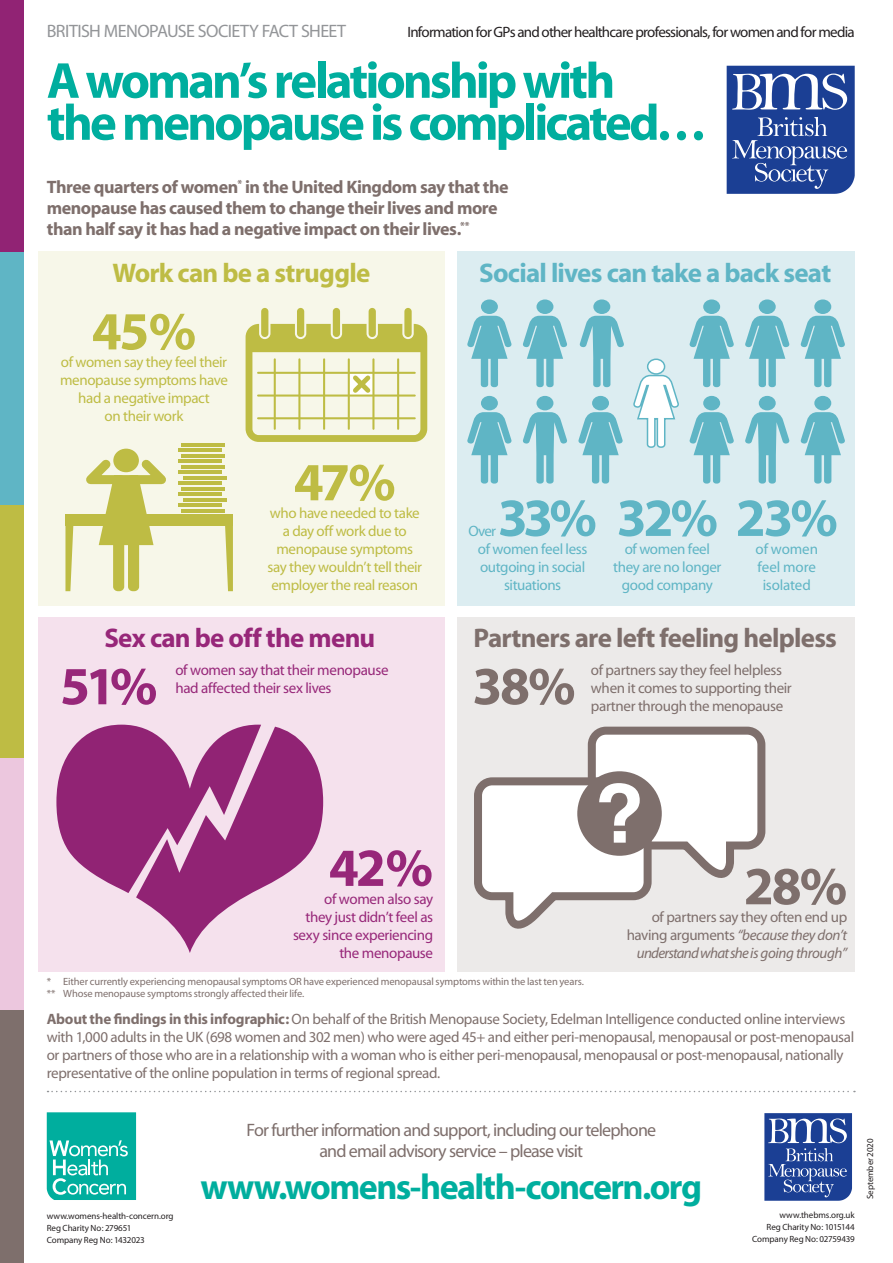
<style>
.page{position:relative;width:893px;height:1263px;background:#fff}
.page>*{position:absolute;margin:0;border:0;box-sizing:border-box;transform-origin:0 0}
.t1{font:700 54px "Myriad";color:#5fb5c5}
.t2{font:700 54px "Myriad";color:#bebc44}
.t3{font:700 54px "Myriad";color:#972779}
.t4{font:700 54px "Myriad";color:#7e6f6c}
.t5{font:700 51px/42px "Myriad";letter-spacing:-.06em;color:#00ae9e}
.t6{font:700 36px "Myriad";letter-spacing:-.045em;color:#00ae9e}
.t7{font:700 27px "Myriad";letter-spacing:-.025em;color:#7e6f6c}
.t8{font:700 27px "Myriad";letter-spacing:-.03em;color:#5fb5c5}
.t9{font:700 27px "Myriad";letter-spacing:-.03em;color:#bebc44}
.t10{font:700 27px "Myriad";letter-spacing:-.025em;color:#972779}
.t11{font:700 18px/21px "Myriad";letter-spacing:-.025em;color:#7e6f6c}
.t12{font:18px/21px "Myriad";letter-spacing:-.045em;color:#7e6f6c;text-align:center}
.t13{font:18px "Myriad";letter-spacing:-.03em;color:#939598}
.t14{font:15px/18px "Myriad";letter-spacing:-.025em;color:#7e6f6c}
.t15{font:15px/18px "Myriad";letter-spacing:-.025em;color:#bebc44;text-align:center}
.t16{font:15px/18px "Myriad";letter-spacing:-.025em;color:#972779;text-align:right}
.t17{font:15px/18px "Myriad";letter-spacing:-.025em;color:#5fb5c5;text-align:center}
.t18{font:15px "Myriad";letter-spacing:-.05em;color:#231f20}
.t19{font:italic 15px/18px "Myriad";letter-spacing:-.03em;color:#7e6f6c;text-align:right}
.t20{font:10.5px "Myriad";letter-spacing:-.01em;color:#7e6f6c}
.t21{font:9px "Myriad";letter-spacing:-.01em;color:#231f20}
.s1{font-style:normal}
.s2{font-weight:700}
</style>
<div class="page">
<div style="left:38px;top:617px;width:406px;height:354px;background:#f5e1ed"></div>
<svg style="left:56px;top:725px;width:267px;height:228px"></svg>
<div style="left:38px;top:252px;width:406px;height:354px;background:#f7f7e9"></div>
<div style="left:261px;top:308px;width:7px;height:29px;background:#bebc44;border-radius:4px"></div>
<div style="left:297px;top:308px;width:7px;height:29px;background:#bebc44;border-radius:4px"></div>
<div style="left:369px;top:308px;width:7px;height:29px;background:#bebc44;border-radius:4px"></div>
<div style="left:333px;top:308px;width:7px;height:29px;background:#bebc44;border-radius:4px"></div>
<div style="left:404px;top:308px;width:8px;height:29px;background:#bebc44;border-radius:4px"></div>
<svg style="left:246px;top:324px;width:181px;height:118px"></svg>
<div style="left:457px;top:252px;width:398px;height:354px;background:#dcedf1"></div>
<div style="left:457px;top:617px;width:398px;height:354px;background:#eceae9"></div>
<svg style="left:474px;top:726px;width:292px;height:203px"></svg>
<svg style="left:727px;top:66px;width:128px;height:128px;background:#3d5ca4"></svg>
<div style="left:0;top:0;width:23px;height:252px;background:#912374"></div>
<div style="left:0;top:252px;width:23px;height:253px;background:#5fb5c5"></div>
<div style="left:0;top:505px;width:23px;height:253px;background:#bebc44"></div>
<div style="left:0;top:758px;width:23px;height:252px;background:#ecc7de"></div>
<div style="left:0;top:1010px;width:23px;height:253px;background:#7e6f6c"></div>
<svg style="left:48px;top:1091px;width:807px;height:1px"></svg>
<svg style="left:764px;top:1113px;width:88px;height:88px;background:#4361a6"></svg>
<svg style="left:47px;top:1112px;width:89px;height:88px;background:#24b9ab"></svg>
<div style="left:536px;top:299px;width:17px;height:15px;background:#5fb5c5;border-radius:50%"></div>
<svg style="left:523px;top:316px;width:44px;height:71px"></svg>
<div style="left:592px;top:396px;width:17px;height:14px;background:#5fb5c5;border-radius:50%"></div>
<svg style="left:578px;top:412px;width:45px;height:72px"></svg>
<div style="left:536px;top:396px;width:17px;height:14px;background:#5fb5c5;border-radius:50%"></div>
<svg style="left:523px;top:412px;width:44px;height:72px"></svg>
<div style="left:593px;top:299px;width:17px;height:15px;background:#5fb5c5;border-radius:50%"></div>
<svg style="left:579px;top:316px;width:45px;height:71px"></svg>
<div style="left:648px;top:359px;width:17px;height:15px;background:#fff;border-radius:50%"></div>
<div style="left:647px;top:358px;width:18px;height:17px;border:2px solid #5fb5c5;border-radius:50%"></div>
<svg style="left:633px;top:374px;width:46px;height:74px"></svg>
<div style="left:703px;top:396px;width:17px;height:14px;background:#5fb5c5;border-radius:50%"></div>
<svg style="left:689px;top:412px;width:45px;height:72px"></svg>
<div style="left:703px;top:299px;width:17px;height:15px;background:#5fb5c5;border-radius:50%"></div>
<svg style="left:689px;top:316px;width:45px;height:71px"></svg>
<div style="left:481px;top:396px;width:17px;height:14px;background:#5fb5c5;border-radius:50%"></div>
<svg style="left:467px;top:412px;width:45px;height:72px"></svg>
<div style="left:481px;top:299px;width:17px;height:15px;background:#5fb5c5;border-radius:50%"></div>
<svg style="left:467px;top:316px;width:45px;height:71px"></svg>
<div style="left:814px;top:396px;width:17px;height:14px;background:#5fb5c5;border-radius:50%"></div>
<svg style="left:800px;top:412px;width:45px;height:72px"></svg>
<div style="left:814px;top:299px;width:17px;height:15px;background:#5fb5c5;border-radius:50%"></div>
<svg style="left:800px;top:316px;width:45px;height:71px"></svg>
<div style="left:759px;top:396px;width:17px;height:14px;background:#5fb5c5;border-radius:50%"></div>
<svg style="left:745px;top:412px;width:45px;height:72px"></svg>
<div style="left:759px;top:299px;width:17px;height:15px;background:#5fb5c5;border-radius:50%"></div>
<svg style="left:745px;top:316px;width:45px;height:71px"></svg>
<div style="left:65px;top:515px;width:168px;height:11px;background:#bebc44"></div>
<svg style="left:225px;top:526px;width:8px;height:65px"></svg>
<hr style="left:182px;top:509px;width:43px;height:4px;background:#bebc44">
<hr style="left:184px;top:476px;width:43px;height:4px;background:#bebc44">
<hr style="left:179px;top:493px;width:43px;height:3px;background:#bebc44">
<hr style="left:179px;top:460px;width:43px;height:3px;background:#bebc44">
<hr style="left:179px;top:504px;width:43px;height:3px;background:#bebc44">
<hr style="left:179px;top:471px;width:43px;height:3px;background:#bebc44">
<hr style="left:182px;top:487px;width:43px;height:4px;background:#bebc44">
<hr style="left:182px;top:454px;width:43px;height:4px;background:#bebc44">
<hr style="left:184px;top:498px;width:43px;height:4px;background:#bebc44">
<hr style="left:182px;top:465px;width:43px;height:4px;background:#bebc44">
<hr style="left:179px;top:482px;width:43px;height:3px;background:#bebc44">
<hr style="left:179px;top:449px;width:43px;height:3px;background:#bebc44">
<hr style="left:182px;top:443px;width:43px;height:4px;background:#bebc44">
<div style="left:113px;top:449px;width:26px;height:23px;background:#bebc44;border-radius:50%"></div>
<svg style="left:65px;top:451px;width:118px;height:140px"></svg>
<p class="t13" style="left:47px;top:22px;width:301px">BRITISH MENOPAUSE SOCIETY FACT SHEET</p>
<p class="t18" style="left:408px;top:25px;width:449px">Information for GPs and other healthcare professionals, for women and for media</p>
<p class="t5" style="left:47px;top:61px;width:662px">A woman’s relationship with<br>the menopause is complicated…</p>
<p class="t11" style="left:47px;top:177px;width:463px">Three quarters of women<sup>*</sup> in the United Kingdom say that the menopause has caused them to change their lives and more than half say it has had a negative impact on their lives.<sup>**</sup></p>
<p class="t9" style="left:112px;top:259px;width:259px">Work can be a struggle</p>
<p class="t2" style="left:92px;top:303px;width:106px">45%</p>
<p class="t15" style="left:60px;top:372px;width:169px">menopause symptoms have had a negative impact<br>on their work</p>
<p class="t15" style="left:61px;top:354px;width:168px">of women say they feel their</p>
<p class="t2" style="left:294px;top:454px;width:104px">47%</p>
<p class="t15" style="left:267px;top:523px;width:156px">a day off work due to menopause symptoms say they wouldn’t tell their employer the real reason</p>
<p class="t15" style="left:270px;top:505px;width:152px">who have needed to take</p>
<p class="t10" style="left:105px;top:624px;width:272px">Sex can be off the menu</p>
<p class="t3" style="left:60px;top:658px;width:99px">51%</p>
<p class="t16" style="left:175px;top:662px;width:215px">of women say that their menopause</p>
<p class="t16" style="left:175px;top:680px;width:158px">had affected their sex lives</p>
<p class="t8" style="left:479px;top:259px;width:353px">Social lives can take a back seat</p>
<p class="t1" style="left:498px;top:490px;width:342px">33% 32% 23%</p>
<p class="t17" style="left:480px;top:558px;width:107px">outgoing in social situations</p>
<p class="t17" style="left:468px;top:522px;width:29px">Over</p>
<p class="t17" style="left:478px;top:540px;width:111px">of women feel less</p>
<p class="t17" style="left:613px;top:540px;width:110px">of women feel they are no longer good company</p>
<p class="t17" style="left:756px;top:540px;width:64px;text-align:left">of women feel more</p>
<p class="t17" style="left:763px;top:576px;width:50px">isolated</p>
<p class="t7" style="left:473px;top:624px;width:365px">Partners are left feeling helpless</p>
<p class="t4" style="left:472px;top:658px;width:105px">38%</p>
<p class="t14" style="left:591px;top:662px;width:202px">of partners say they feel helpless when it comes to supporting their</p>
<p class="t14" style="left:591px;top:698px;width:194px">partner through the menopause</p>
<p class="t3" style="left:329px;top:840px;width:106px">42%</p>
<p class="t16" style="left:293px;top:908px;width:142px">they just didn’t feel as sexy since experiencing the menopause</p>
<p class="t16" style="left:324px;top:890px;width:110px">of women also say</p>
<p class="t4" style="left:744px;top:858px;width:105px">28%</p>
<p class="t19" style="left:627px;top:927px;width:222px"><span class="s1">having arguments</span> “because they don’t understand what she is going through”</p>
<p class="t14" style="left:652px;top:909px;width:197px">of partners say they often end up</p>
<p class="t20" style="left:47px;top:976px;width:539px">* Either currently experiencing menopausal symptoms OR have experienced menopausal symptoms within the last ten years.</p>
<p class="t20" style="left:47px;top:988px;width:259px">** Whose menopause symptoms strongly affected their life.</p>
<p class="t14" style="left:47px;top:1011px;width:809px"><span class="s2">About the findings in this infographic:</span> On behalf of the British Menopause Society, Edelman Intelligence conducted online interviews with 1,000 adults in the UK (698 women and 302 men) who were aged 45+ and either peri-menopausal, menopausal or post-menopausal or partners of those who are in a relationship with a woman who is either peri-menopausal, menopausal or post-menopausal, nationally representative of the online population in terms of regional spread.</p>
<p class="t21" style="left:47px;top:1211px;width:128px">www.womens-health-concern.org</p>
<p class="t21" style="left:47px;top:1223px;width:86px">Reg Charity No: 279651</p>
<p class="t21" style="left:47px;top:1235px;width:100px">Company Reg No: 1432023</p>
<p class="t12" style="left:246px;top:1120px;width:411px">For further information and support, including our telephone and email advisory service – please visit</p>
<p class="t6" style="left:200px;top:1168px;width:503px">www.womens-health-concern.org</p>
<p class="t21" style="left:779px;top:1211px;width:77px">www.thebms.org.uk</p>
<p class="t21" style="left:766px;top:1223px;width:90px">Reg Charity No: 1015144</p>
<p class="t21" style="left:752px;top:1235px;width:104px">Company Reg No: 02759439</p>
<p class="t21" style="left:866px;top:1199px;width:62px;rotate:-90deg">September 2020</p>
</div>
